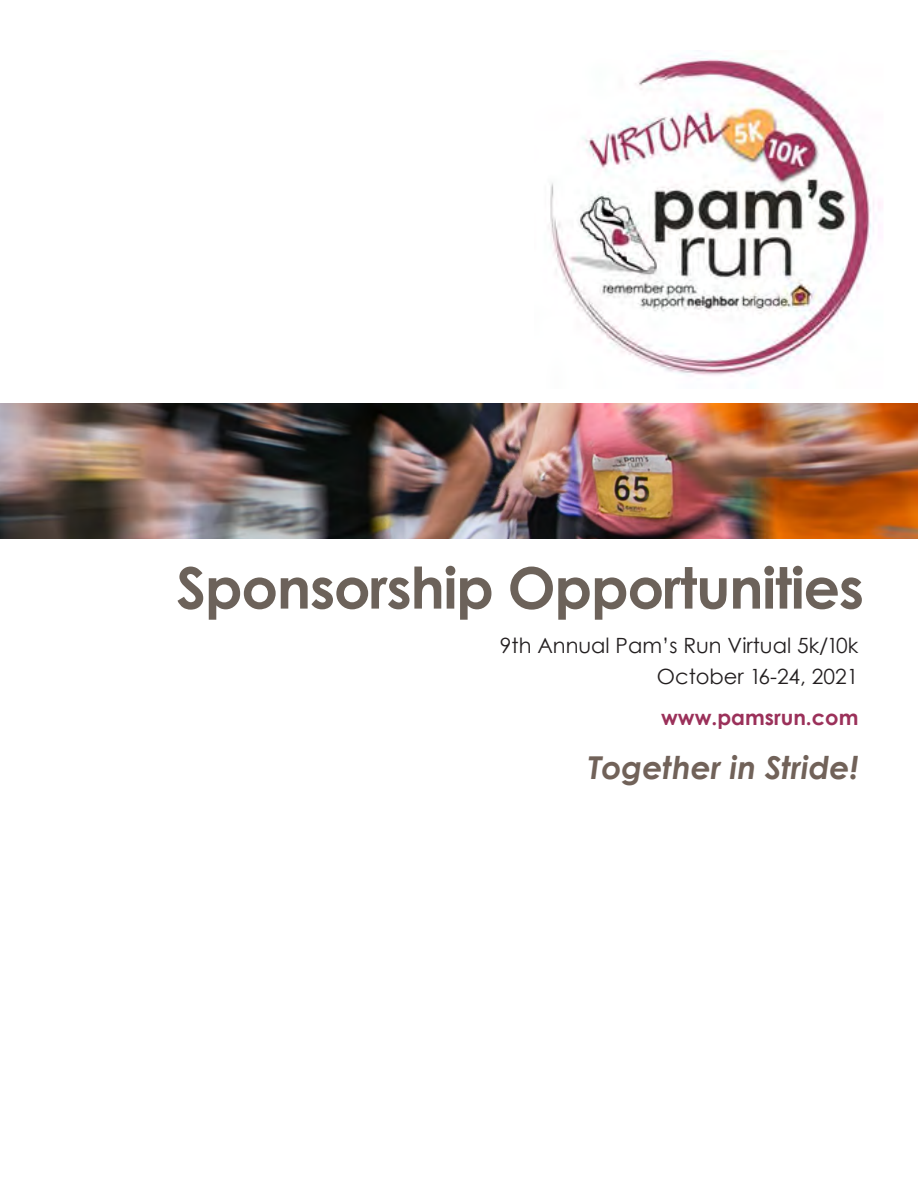
<style>
.page{position:relative;width:918px;height:1188px;background:#fff}
.page>*{position:absolute;margin:0;border:0;box-sizing:border-box;transform-origin:0 0}
.t1{font:700 57.15px "Century Gothic";letter-spacing:-.02em;color:#6c625a}
.t2{font:italic 700 31.5px "Century Gothic";color:#716259}
.t3{font:21px "Century Gothic";color:#231f20}
.t4{font:700 21px "Century Gothic";color:#9b315a}
</style>
<div class="page">
<img style="left:0;top:404px;width:918px;height:135px">
<img style="left:550px;top:55px;width:333px;height:321px">
<p class="t1" style="left:176px;top:544px;width:689px">Sponsorship Opportunities</p>
<p class="t3" style="left:500px;top:631px;width:360px">9th Annual Pam’s Run Virtual 5k/10k</p>
<p class="t3" style="left:657px;top:662px;width:203px">October 16-24, 2021</p>
<p class="t4" style="left:661px;top:701px;width:199px">www.pamsrun.com</p>
<p class="t2" style="left:588px;top:747px;width:272px">Together in Stride!</p>
</div>
